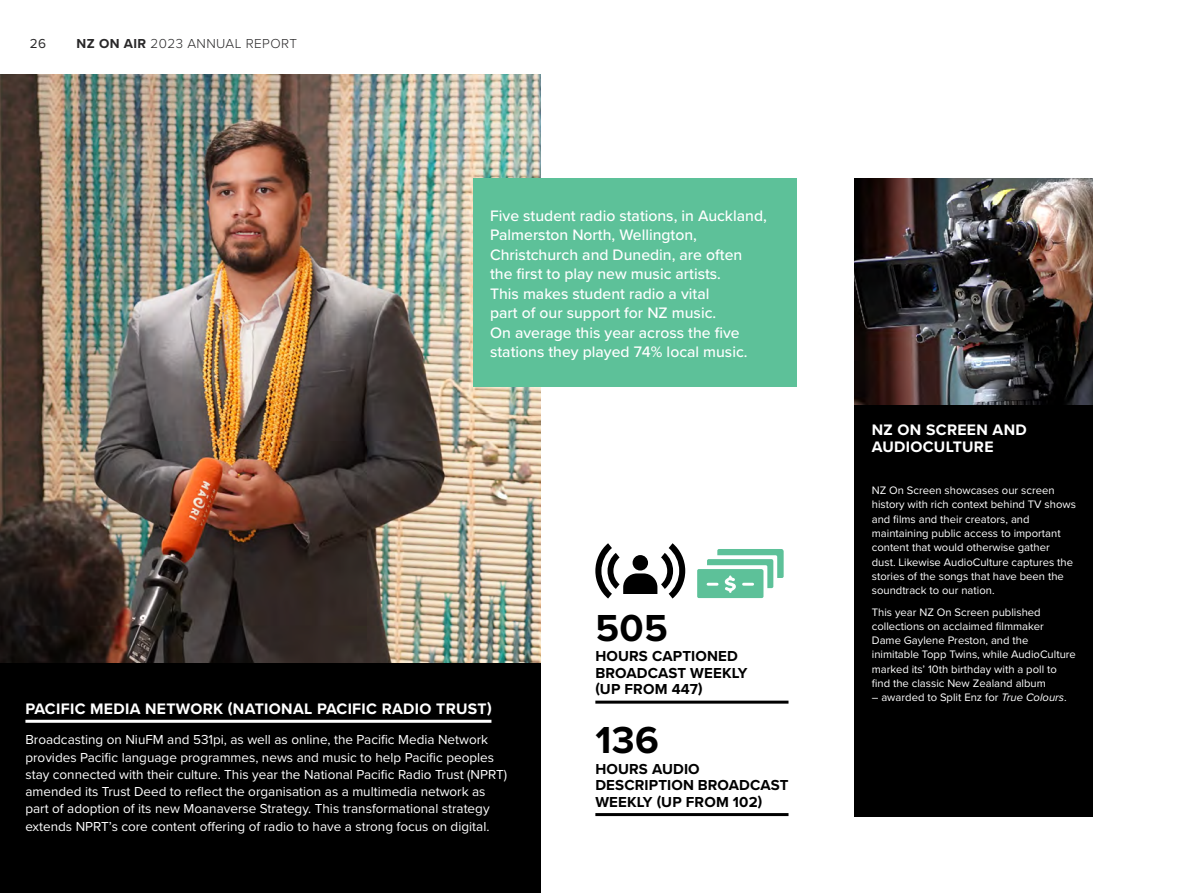
<style>
.page{position:relative;width:1178px;height:893px;background:#fff}
.page>*{position:absolute;margin:0;border:0;box-sizing:border-box;transform-origin:0 0}
.t1{font:700 39px "Proxima Nova";letter-spacing:.01em;color:#000}
.t2{font:500 15.75px/19.5px "Proxima Nova";color:#fff}
.t3{font:700 15.75px/17.2px "Proxima Nova";letter-spacing:.02em;color:#fff}
.t4{font:700 15px/16.5px "Proxima Nova";letter-spacing:.01em;color:#000}
.t5{font:13.5px/17.2px "Proxima Nova";color:#fff}
.t6{font:300 13.5px "Proxima Nova";letter-spacing:.03em;color:#292829}
.t7{font:13.5px "Proxima Nova";color:#292829}
.t8{font:11.25px/14.2px "Proxima Nova";color:#fff}
.s1{font-weight:700}
.s2{font-style:italic}
</style>
<div class="page">
<img style="left:0;top:74px;width:540px;height:590px">
<div style="left:0;top:664px;width:540px;height:229px;background:#000"></div>
<img style="left:855px;top:179px;width:238px;height:226px">
<div style="left:473px;top:179px;width:323px;height:208px;background:#5dc199"></div>
<div style="left:855px;top:405px;width:238px;height:411px;background:#000"></div>
<hr style="left:595px;top:701px;width:193px;height:3px;background:#000">
<hr style="left:595px;top:813px;width:193px;height:3px;background:#000">
<svg style="left:595px;top:543px;width:90px;height:55px"></svg>
<svg style="left:697px;top:549px;width:87px;height:50px"></svg>
<hr style="left:25px;top:720px;width:466px;height:3px;background:#fff">
<p class="t7" style="left:30px;top:33px;width:18px">26</p>
<p class="t6" style="left:77px;top:33px;width:222px"><span class="s1">NZ ON AIR</span> 2023 ANNUAL REPORT</p>
<p class="t2" style="left:490px;top:205px;width:278px">Five student radio stations, in Auckland, Palmerston North, Wellington, Christchurch and Dunedin, are often the first to play new music artists.<br>This makes student radio a vital<br>part of our support for NZ music.<br>On average this year across the five stations they played 74% local music.</p>
<h1 class="t1" style="left:595px;top:598px;width:74px">505</h1>
<h3 class="t4" style="left:595px;top:648px;width:154px">HOURS CAPTIONED<br>BROADCAST WEEKLY (UP FROM 447)</h3>
<h2 class="t3" style="left:25px;top:700px;width:468px">PACIFIC MEDIA NETWORK (NATIONAL PACIFIC RADIO TRUST)</h2>
<p class="t5" style="left:25px;top:731px;width:483px">Broadcasting on NiuFM and 531pi, as well as online, the Pacific Media Network provides Pacific language programmes, news and music to help Pacific peoples stay connected with their culture. This year the National Pacific Radio Trust (NPRT) amended its Trust Deed to reflect the organisation as a multimedia network as part of adoption of its new Moanaverse Strategy. This transformational strategy extends NPRT’s core content offering of radio to have a strong focus on digital.</p>
<h1 class="t1" style="left:595px;top:711px;width:65px">136</h1>
<h3 class="t4" style="left:595px;top:760px;width:195px">HOURS AUDIO<br>DESCRIPTION BROADCAST<br>WEEKLY (UP FROM 102)</h3>
<h2 class="t3" style="left:872px;top:420px;width:156px">NZ ON SCREEN AND<br>AUDIOCULTURE</h2>
<p class="t8" style="left:872px;top:483px;width:206px">NZ On Screen showcases our screen history with rich context behind TV shows and films and their creators, and maintaining public access to important content that would otherwise gather dust. Likewise AudioCulture captures the stories of the songs that have been the soundtrack to our nation.</p>
<p class="t8" style="left:872px;top:604px;width:206px">This year NZ On Screen published collections on acclaimed filmmaker<br>Dame Gaylene Preston, and the inimitable Topp Twins, while AudioCulture marked its’ 10th birthday with a poll to find the classic New Zealand album</p>
<p class="t8" style="left:872px;top:690px;width:196px">– awarded to Split Enz for <span class="s2">True Colours</span>.</p>
</div>
